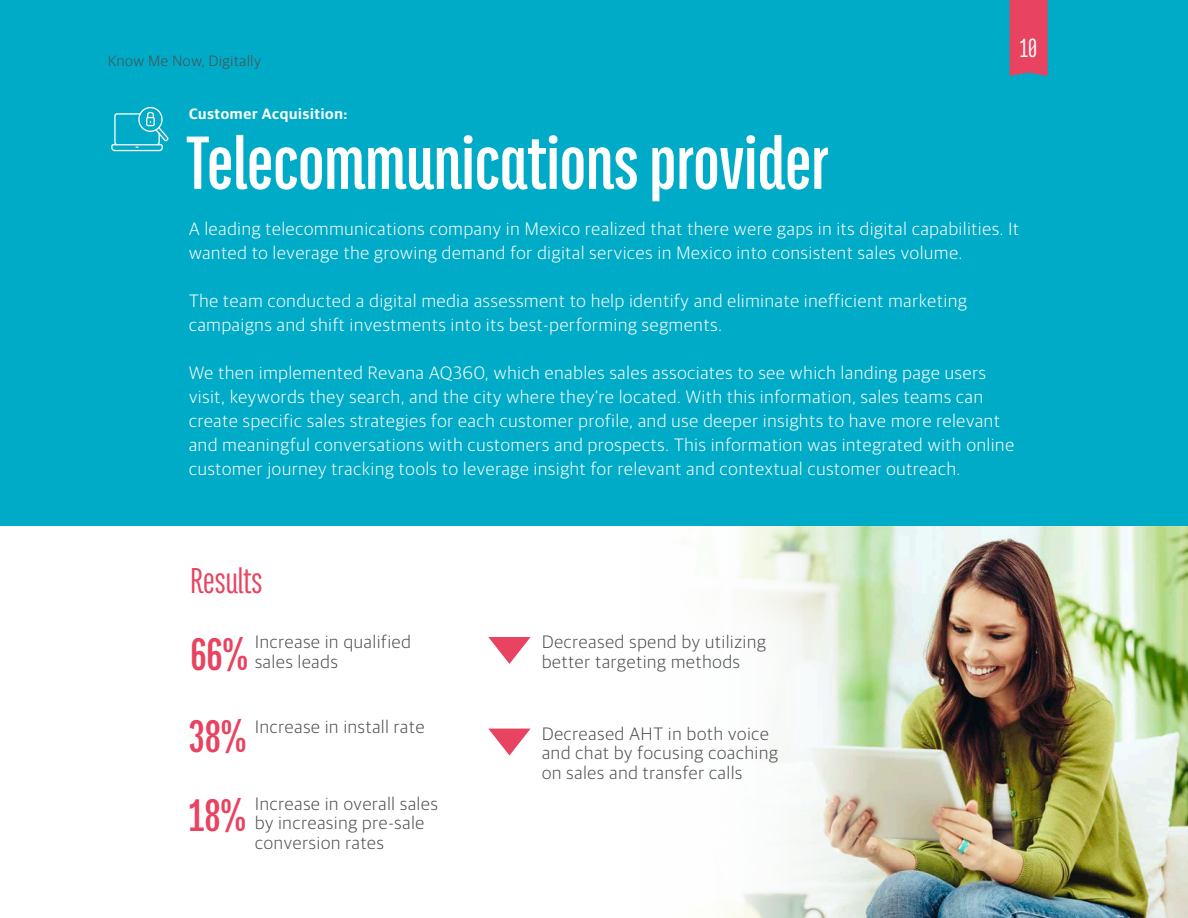
<style>
.page{position:relative;width:1188px;height:918px;background:#fff}
.page>*{position:absolute;margin:0;border:0;box-sizing:border-box;transform-origin:0 0}
.t1{font:700 81.75px "Titular Alt";color:#fff}
.t2{font:700 49.5px "Titular Alt";color:#e84360}
.t3{font:39px "Titular Alt";color:#e84360}
.t4{font:28.5px "Titular Alt";color:#fff}
.t5{font:300 18px/24px "Guardian Sans";letter-spacing:.05em;color:#fff}
.t6{font:300 18px/19.5px "Guardian Sans";letter-spacing:.05em;color:#4d4d4d}
.t7{font:600 15px "Guardian Sans";letter-spacing:.05em;color:#fff}
.t8{font:300 15px "Guardian Sans";letter-spacing:.05em;color:#4d4d4d}
</style>
<div class="page">
<img style="left:868px;top:526px;width:320px;height:392px">
<svg style="left:509px;top:526px;width:359px;height:392px"></svg>
<div style="left:0;top:0;width:1188px;height:526px;background:#00abc7"></div>
<svg style="left:488px;top:637px;width:43px;height:27px"></svg>
<svg style="left:488px;top:729px;width:43px;height:26px"></svg>
<svg style="left:111px;top:107px;width:57px;height:44px"></svg>
<div style="left:1010px;top:0;width:38px;height:76px;background:#e84360"></div>
<p class="t8" style="left:108px;top:50px;width:154px">Know Me Now, Digitally</p>
<p class="t7" style="left:189px;top:103px;width:160px">Customer Acquisition:</p>
<p class="t1" style="left:186px;top:122px;width:644px">Telecommunications provider</p>
<p class="t4" style="left:1020px;top:34px;width:19px">10</p>
<p class="t5" style="left:189px;top:215px;width:832px">A leading telecommunications company in Mexico realized that there were gaps in its digital capabilities. It wanted to leverage the growing demand for digital services in Mexico into consistent sales volume.</p>
<p class="t5" style="left:189px;top:287px;width:779px">The team conducted a digital media assessment to help identify and eliminate inefficient marketing campaigns and shift investments into its best-performing segments.</p>
<p class="t5" style="left:189px;top:359px;width:827px">We then implemented Revana AQ360, which enables sales associates to see which landing page users visit, keywords they search, and the city where they’re located. With this information, sales teams can create specific sales strategies for each customer profile, and use deeper insights to have more relevant and meaningful conversations with customers and prospects. This information was integrated with online customer journey tracking tools to leverage insight for relevant and contextual customer outreach.</p>
<p class="t3" style="left:190px;top:562px;width:74px">Results</p>
<p class="t2" style="left:190px;top:629px;width:59px">66%</p>
<p class="t6" style="left:255px;top:631px;width:157px">Increase in qualified sales leads</p>
<p class="t2" style="left:189px;top:711px;width:59px">38%</p>
<p class="t6" style="left:255px;top:716px;width:171px">Increase in install rate</p>
<p class="t2" style="left:189px;top:791px;width:58px">18%</p>
<p class="t6" style="left:255px;top:793px;width:184px">Increase in overall sales by increasing pre-sale conversion rates</p>
<p class="t6" style="left:542px;top:631px;width:225px">Decreased spend by utilizing better targeting methods</p>
<p class="t6" style="left:542px;top:723px;width:237px">Decreased AHT in both voice and chat by focusing coaching on sales and transfer calls</p>
</div>
